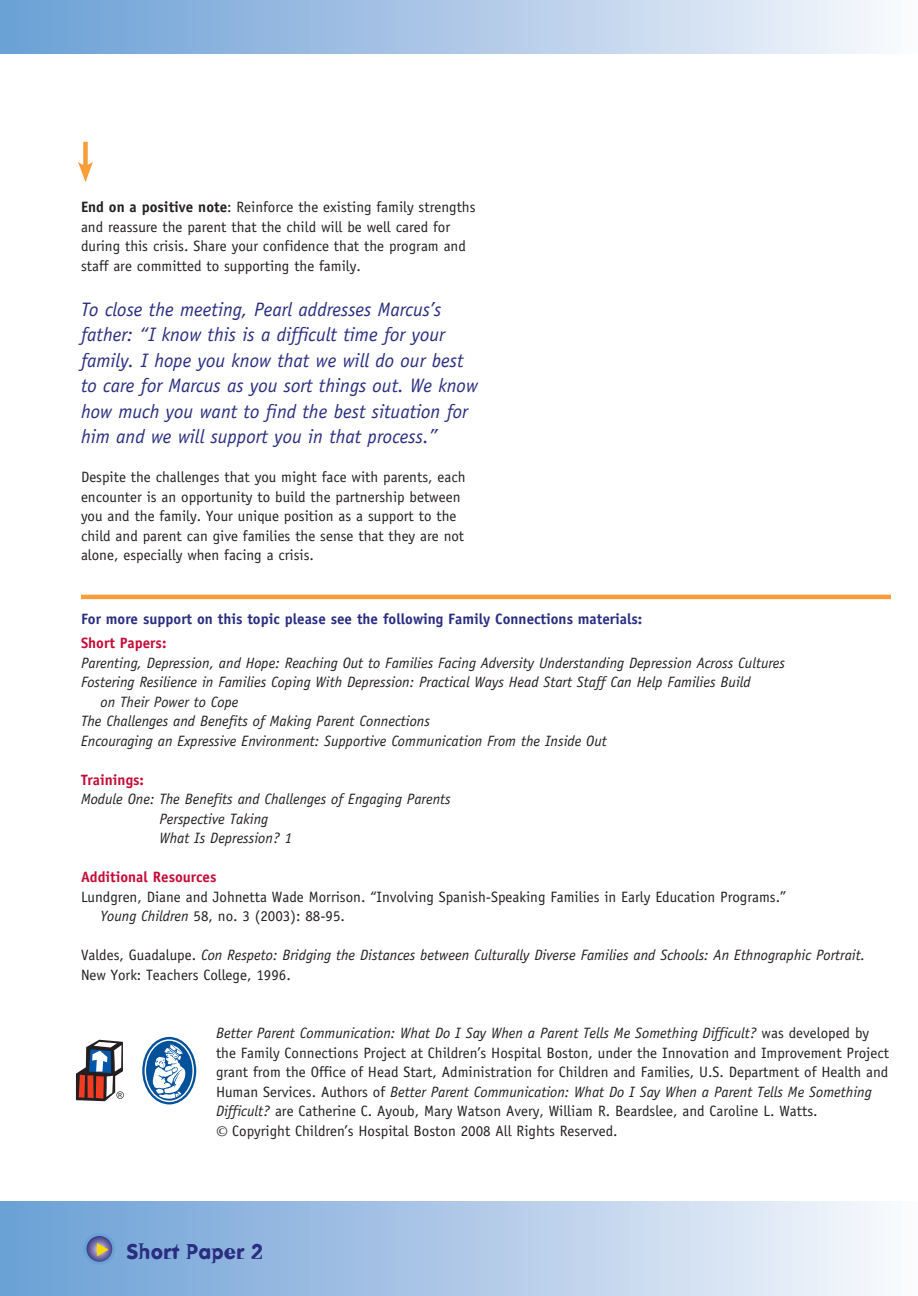
<style>
.page{position:relative;width:918px;height:1296px;background:#fff}
.page>*{position:absolute;margin:0;border:0;box-sizing:border-box;transform-origin:0 0}
.t1{font:700 21px "Dead History";color:#2a2d80}
.t2{font:italic 19.5px/25.5px "Officina Sans";color:#2a2d80}
.t3{font:15px/19.5px "Officina Sans";color:#231f20}
.t4{font:italic 15px/19.5px "Officina Sans";color:#231f20}
.t5{font:700 15px "Officina Sans";color:#2a2d80}
.t6{font:700 15px "Officina Sans";color:#c40c37}
.s1{font-weight:700}
.s2{font-style:italic}
.s3{font-style:normal}
.s4{font-family:"Berkeley"}
</style>
<div class="page">
<div style="left:0;top:0;width:918px;height:54px;background:linear-gradient(to right,#689dd5,#f8f8fc)"></div>
<div style="left:0;top:1202px;width:918px;height:94px;background:linear-gradient(to right,#689dd5,#f8f8fc)"></div>
<svg style="left:85px;top:1234px;width:29px;height:29px"></svg>
<div style="left:84px;top:1233px;width:31px;height:32px;border:3px solid #6aa2d6;border-radius:50%"></div>
<hr style="left:81px;top:595px;width:810px;height:4px;background:#f89d38">
<div style="left:83px;top:142px;width:5px;height:28px;background:#f89d38"></div>
<svg style="left:78px;top:161px;width:15px;height:21px"></svg>
<svg style="left:76px;top:1040px;width:48px;height:61px"></svg>
<svg style="left:142px;top:1037px;width:54px;height:67px"></svg>
<div style="left:145px;top:1039px;width:49px;height:63px;border:1px solid #fff;border-radius:50%"></div>
<svg style="left:152px;top:1044px;width:34px;height:56px"></svg>
<svg style="left:97px;top:1243px;width:12px;height:13px"></svg>
<p class="t3" style="left:81px;top:197px;width:396px"><span class="s1">End on a positive note</span>: Reinforce the existing family strengths and reassure the parent that the child will be well cared for during this crisis. Share your confidence that the program and staff are committed to supporting the family.</p>
<p class="t2" style="left:81px;top:296px;width:398px">To close the meeting, Pearl addresses Marcus’s father: “I know this is a difficult time for your family. I hope you know that we will do our best to care for Marcus as you sort things out. We know how much you want to find the best situation for him and we will support you in that process.”</p>
<p class="t3" style="left:81px;top:467px;width:386px">Despite the challenges that you might face with parents, each encounter is an opportunity to build the partnership between you and the family. Your unique position as a support to the child and parent can give families the sense that they are not alone, especially when facing a crisis.</p>
<p class="t5" style="left:81px;top:610px;width:563px">For more support on this topic please see the following Family Connections materials:</p>
<p class="t6" style="left:81px;top:634px;width:87px">Short Papers:</p>
<p class="t4" style="left:81px;top:653px;width:706px">Parenting, Depression, and Hope: Reaching Out to Families Facing Adversity Understanding Depression Across Cultures</p>
<p class="t4" style="left:81px;top:672px;width:671px">Fostering Resilience in Families Coping With Depression: Practical Ways Head Start Staff Can Help Families Build</p>
<p class="t4" style="left:101px;top:692px;width:140px">on Their Power to Cope</p>
<p class="t4" style="left:81px;top:711px;width:351px">The Challenges and Benefits of Making Parent Connections</p>
<p class="t4" style="left:81px;top:731px;width:527px">Encouraging an Expressive Environment: Supportive Communication From the Inside Out</p>
<p class="t6" style="left:81px;top:770px;width:65px">Trainings:</p>
<p class="t4" style="left:81px;top:789px;width:371px">Module One: The Benefits and Challenges of Engaging Parents</p>
<p class="t4" style="left:159px;top:809px;width:110px">Perspective Taking</p>
<p class="t4" style="left:159px;top:828px;width:134px">What Is Depression? 1</p>
<p class="t6" style="left:81px;top:868px;width:137px">Additional Resources</p>
<p class="t3" style="left:81px;top:887px;width:707px">Lundgren, Diane and Johnetta Wade Morrison. “Involving Spanish-Speaking Families in Early Education Programs.”</p>
<p class="t3" style="left:101px;top:906px;width:246px"><span class="s2">Young Children</span> 58, no. 3 (2003): 88-95.</p>
<p class="t4" style="left:81px;top:945px;width:786px"><span class="s3">Valdes, Guadalupe.</span> Con Respeto: Bridging the Distances between Culturally Diverse Families and Schools: An Ethnographic Portrait.<br><span class="s3">New York: Teachers College, 1996.</span></p>
<p class="t3" style="left:216px;top:1023px;width:675px"><span class="s2">Better Parent Communication: What Do I Say When a Parent Tells Me Something Difficult?</span> was developed by the Family Connections Project at Children’s Hospital Boston, under the Innovation and Improvement Project grant from the Office of Head Start, Administration for Children and Families, U.S. Department of Health and Human Services. Authors of <span class="s2">Better Parent Communication: What Do I Say When a Parent Tells Me Something Difficult?</span> are Catherine C. Ayoub, Mary Watson Avery, William R. Beardslee, and Caroline L. Watts.<br><span class="s4">©</span> Copyright Children’s Hospital Boston 2008 All Rights Reserved.</p>
<h1 class="t1" style="left:126px;top:1237px;width:139px">Short Paper 2</h1>
</div>
